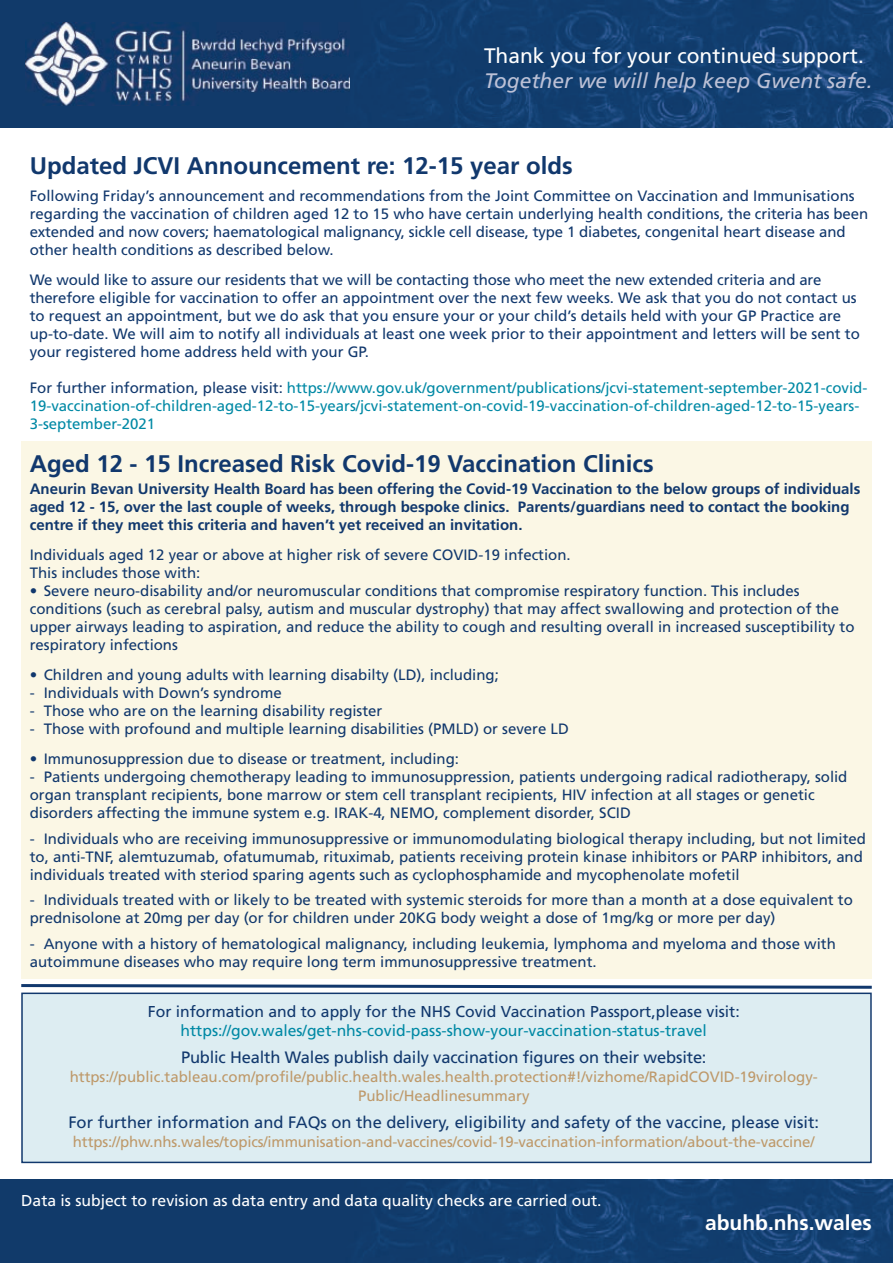
<style>
.page{position:relative;width:893px;height:1263px;background:#fff}
.page>*{position:absolute;margin:0;border:0;box-sizing:border-box;transform-origin:0 0}
.t1{font:700 24px "Frutiger";color:#11386d}
.t2{font:21px "Frutiger";color:#fff}
.t3{font:italic 21px "Frutiger";color:#bcc1d6}
.t4{font:700 21px "Frutiger";color:#fff}
.t5{font:16.5px "Frutiger";color:#11386d}
.t6{font:15.75px "Frutiger";color:#0089a5}
.t7{font:15.75px "Frutiger";color:#11386d}
.t8{font:15.75px "Frutiger";color:#fff}
.t9{font:15px/18px "Frutiger";color:#11386d}
.t10{font:700 15px/18px "Frutiger";color:#11386d}
.t11{font:15px/18px "Frutiger";color:#0089a5}
.t12{font:15px/19.2px "Frutiger";color:#be996a;text-align:center}
.s1{color:#11386d}
</style>
<div class="page">
<img style="left:0;top:0;width:893px;height:128px">
<img style="left:0;top:1179px;width:893px;height:84px">
<div style="left:23px;top:994px;width:847px;height:168px;background:#ddedf2"></div>
<div style="left:21px;top:992px;width:851px;height:171px;border:2px solid #11386d"></div>
<img style="left:26px;top:23px;width:324px;height:82px">
<svg style="left:21px;top:984px;width:851px;height:5px"></svg>
<div style="left:21px;top:441px;width:851px;height:538px;background:#fbf7e5"></div>
<h2 class="t2" style="left:484px;top:47px;width:381px">Thank you for your continued support.</h2>
<h2 class="t3" style="left:484px;top:72px;width:390px">Together we will help keep Gwent safe.</h2>
<h1 class="t1" style="left:30px;top:156px;width:544px">Updated JCVI Announcement re: 12-15 year olds</h1>
<p class="t9" style="left:30px;top:188px;width:840px">Following Friday’s announcement and recommendations from the Joint Committee on Vaccination and Immunisations regarding the vaccination of children aged 12 to 15 who have certain underlying health conditions, the criteria has been extended and now covers; haematological malignancy, sickle cell disease, type 1 diabetes, congenital heart disease and other health conditions as described below.</p>
<p class="t9" style="left:30px;top:272px;width:832px">We would like to assure our residents that we will be contacting those who meet the new extended criteria and are therefore eligible for vaccination to offer an appointment over the next few weeks. We ask that you do not contact us to request an appointment, but we do ask that you ensure your or your child’s details held with your GP Practice are up-to-date. We will aim to notify all individuals at least one week prior to their appointment and letters will be sent to your registered home address held with your GP.</p>
<p class="t11" style="left:30px;top:380px;width:839px"><span class="s1">For further information, please visit:</span> https://www.gov.uk/government/publications/jcvi-statement-september-2021-covid-<br>19-vaccination-of-children-aged-12-to-15-years/jcvi-statement-on-covid-19-vaccination-of-children-aged-12-to-15-years-<br>3-september-2021</p>
<h1 class="t1" style="left:30px;top:454px;width:625px">Aged 12 - 15 Increased Risk Covid-19 Vaccination Clinics</h1>
<p class="t10" style="left:30px;top:481px;width:832px">Aneurin Bevan University Health Board has been offering the Covid-19 Vaccination to the below groups of individuals aged 12 - 15, over the last couple of weeks, through bespoke clinics. Parents/guardians need to contact the booking centre if they meet this criteria and haven’t yet received an invitation.</p>
<p class="t9" style="left:30px;top:547px;width:542px">Individuals aged 12 year or above at higher risk of severe COVID-19 infection.<br>This includes those with:</p>
<p class="t9" style="left:30px;top:583px;width:826px">• Severe neuro-disability and/or neuromuscular conditions that compromise respiratory function. This includes conditions (such as cerebral palsy, autism and muscular dystrophy) that may affect swallowing and protection of the upper airways leading to aspiration, and reduce the ability to cough and resulting overall in increased susceptibility to respiratory infections</p>
<p class="t9" style="left:30px;top:667px;width:471px">• Children and young adults with learning disabilty (LD), including;</p>
<p class="t9" style="left:30px;top:685px;width:254px">- Individuals with Down’s syndrome</p>
<p class="t9" style="left:30px;top:703px;width:354px">- Those who are on the learning disability register</p>
<p class="t9" style="left:30px;top:721px;width:541px">- Those with profound and multiple learning disabilities (PMLD) or severe LD</p>
<p class="t9" style="left:30px;top:751px;width:431px">• Immunosuppression due to disease or treatment, including:</p>
<p class="t9" style="left:30px;top:769px;width:819px">- Patients undergoing chemotherapy leading to immunosuppression, patients undergoing radical radiotherapy, solid organ transplant recipients, bone marrow or stem cell transplant recipients, HIV infection at all stages or genetic disorders affecting the immune system e.g. IRAK-4, NEMO, complement disorder, SCID</p>
<p class="t9" style="left:30px;top:830px;width:838px">- Individuals who are receiving immunosuppressive or immunomodulating biological therapy including, but not limited to, anti-TNF, alemtuzumab, ofatumumab, rituximab, patients receiving protein kinase inhibitors or PARP inhibitors, and individuals treated with steriod sparing agents such as cyclophosphamide and mycophenolate mofetil</p>
<p class="t9" style="left:30px;top:892px;width:825px">- Individuals treated with or likely to be treated with systemic steroids for more than a month at a dose equivalent to prednisolone at 20mg per day (or for children under 20KG body weight a dose of 1mg/kg or more per day)</p>
<p class="t9" style="left:30px;top:935px;width:807px">- Anyone with a history of hematological malignancy, including leukemia, lymphoma and myeloma and those with autoimmune diseases who may require long term immunosuppressive treatment.</p>
<p class="t7" style="left:148px;top:1006px;width:593px">For information and to apply for the NHS Covid Vaccination Passport,please visit:</p>
<p class="t6" style="left:181px;top:1024px;width:528px">https://gov.wales/get-nhs-covid-pass-show-your-vaccination-status-travel</p>
<p class="t5" style="left:181px;top:1051px;width:527px">Public Health Wales publish daily vaccination figures on their website:</p>
<p class="t12" style="left:70px;top:1068px;width:750px">https://public.tableau.com/profile/public.health.wales.health.protection#!/vizhome/RapidCOVID-19virology-<br>Public/Headlinesummary</p>
<p class="t5" style="left:68px;top:1116px;width:752px">For further information and FAQs on the delivery, eligibility and safety of the vaccine, please visit:</p>
<p class="t12" style="left:73px;top:1133px;width:743px">https://phw.nhs.wales/topics/immunisation-and-vaccines/covid-19-vaccination-information/about-the-vaccine/</p>
<p class="t8" style="left:21px;top:1194px;width:582px">Data is subject to revision as data entry and data quality checks are carried out.</p>
<h2 class="t4" style="left:705px;top:1214px;width:168px">abuhb.nhs.wales</h2>
</div>
